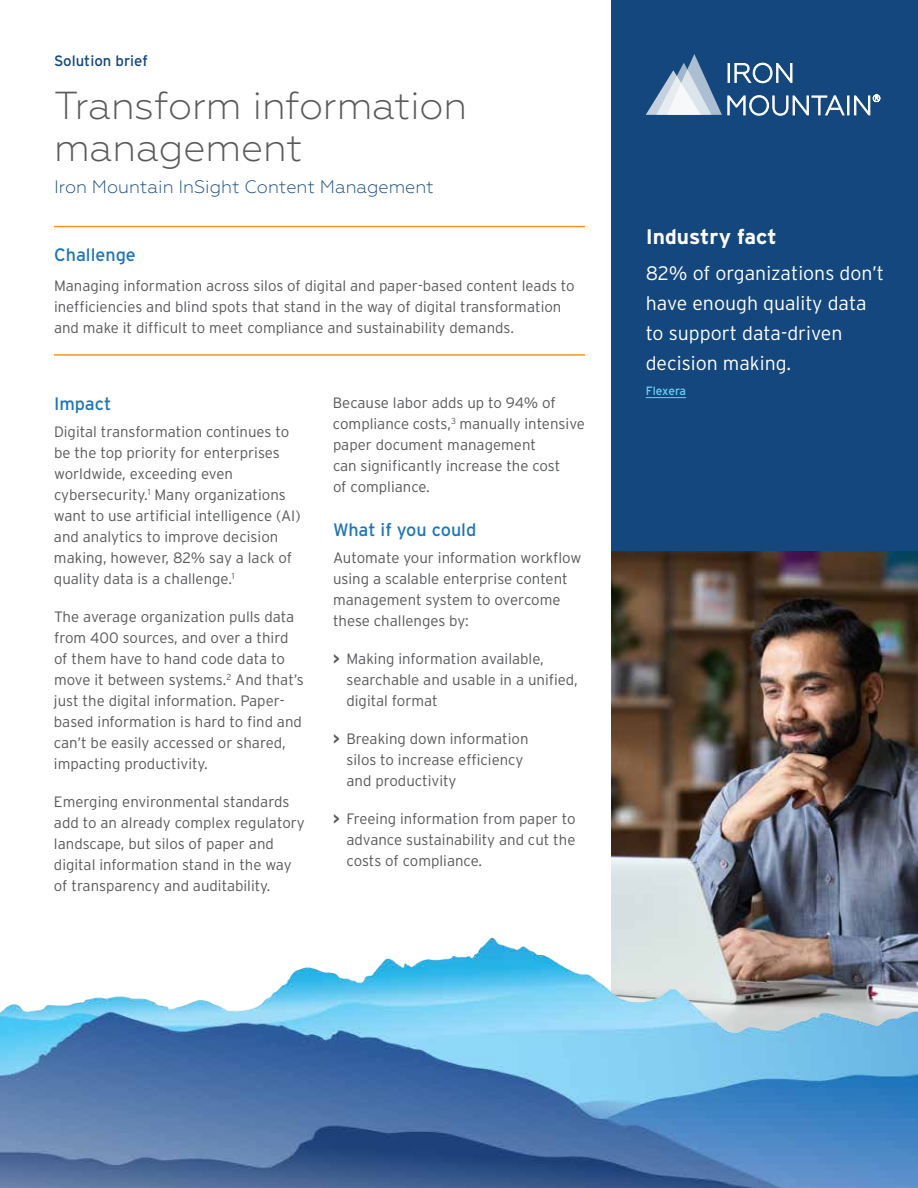
<style>
.page{position:relative;width:918px;height:1188px;background:#fff}
.page>*{position:absolute;margin:0;border:0;box-sizing:border-box;transform-origin:0 0}
.t1{font:300 39px/42px "Geometria";color:#58595b}
.t2{font:700 21px "Interstate";color:#fff}
.t3{font:300 19.5px/30px "Interstate";color:#fff}
.t4{font:300 18px "Geometria";color:#14477d}
.t5{font:18px "Interstate";color:#1c75bc}
.t6{font:300 15px/21px "Interstate";color:#58595b}
.t7{font:15px "Interstate";color:#14477d}
.t8{font:12px "Interstate";letter-spacing:-.01em;color:#6dcff6}
.s1{font-weight:700}
</style>
<div class="page">
<div style="left:611px;top:0;width:307px;height:551px;background:#14477d"></div>
<img style="left:611px;top:551px;width:307px;height:386px">
<div style="left:728px;top:63px;width:2px;height:20px;border:1px solid #fff"></div>
<svg style="left:735px;top:63px;width:57px;height:20px"></svg>
<svg style="left:728px;top:95px;width:152px;height:20px"></svg>
<svg style="left:646px;top:54px;width:76px;height:61px"></svg>
<img style="left:0;top:937px;width:918px;height:251px">
<hr style="left:646px;top:397px;width:40px;height:1px;background:#6dcff6">
<hr style="left:54px;top:226px;width:531px;height:1px;background:#f7941e">
<hr style="left:54px;top:354px;width:531px;height:2px;background:#f7941e">
<p class="t7" style="left:54px;top:52px;width:95px">Solution brief</p>
<h1 class="t1" style="left:54px;top:84px;width:415px">Transform information management</h1>
<p class="t4" style="left:54px;top:176px;width:381px">Iron Mountain InSight Content Management</p>
<p class="t5" style="left:54px;top:244px;width:83px">Challenge</p>
<p class="t6" style="left:54px;top:275px;width:522px">Managing information across silos of digital and paper-based content leads to inefficiencies and blind spots that stand in the way of digital transformation and make it difficult to meet compliance and sustainability demands.</p>
<p class="t5" style="left:54px;top:393px;width:59px">Impact</p>
<p class="t6" style="left:54px;top:421px;width:248px">Digital transformation continues to be the top priority for enterprises worldwide, exceeding even cybersecurity.<sup>1</sup> Many organizations want to use artificial intelligence (AI) and analytics to improve decision making, however, 82% say a lack of quality data is a challenge.<sup>1</sup></p>
<p class="t6" style="left:54px;top:606px;width:251px">The average organization pulls data from 400 sources, and over a third of them have to hand code data to move it between systems.<sup>2</sup> And that’s just the digital information. Paper&shy;based information is hard to find and can’t be easily accessed or shared, impacting productivity.</p>
<p class="t6" style="left:54px;top:791px;width:252px">Emerging environmental standards add to an already complex regulatory landscape, but silos of paper and digital information stand in the way of transparency and auditability.</p>
<p class="t6" style="left:333px;top:392px;width:254px">Because labor adds up to 94% of compliance costs,<sup>3</sup> manually intensive paper document management<br>can significantly increase the cost<br>of compliance.</p>
<p class="t5" style="left:333px;top:518px;width:145px">What if you could</p>
<p class="t6" style="left:333px;top:547px;width:250px">Automate your information workflow using a scalable enterprise content management system to overcome these challenges by:</p>
<p class="t6" style="left:346px;top:648px;width:233px;text-indent:-14px"><span class="s1">&gt;</span> Making information available, searchable and usable in a unified, digital format</p>
<p class="t6" style="left:346px;top:728px;width:184px;text-indent:-14px"><span class="s1">&gt;</span> Breaking down information silos to increase efficiency and productivity</p>
<p class="t6" style="left:346px;top:808px;width:231px;text-align:justify;text-indent:-14px"><span class="s1">&gt;</span> Freeing information from paper to advance sustainability and cut the costs of compliance.</p>
<h2 class="t2" style="left:646px;top:224px;width:133px">Industry fact</h2>
<h3 class="t3" style="left:646px;top:258px;width:240px">82% of organizations don’t have enough quality data to support data-driven decision making.</h3>
<p class="t8" style="left:646px;top:383px;width:42px">Flexera</p>
</div>
